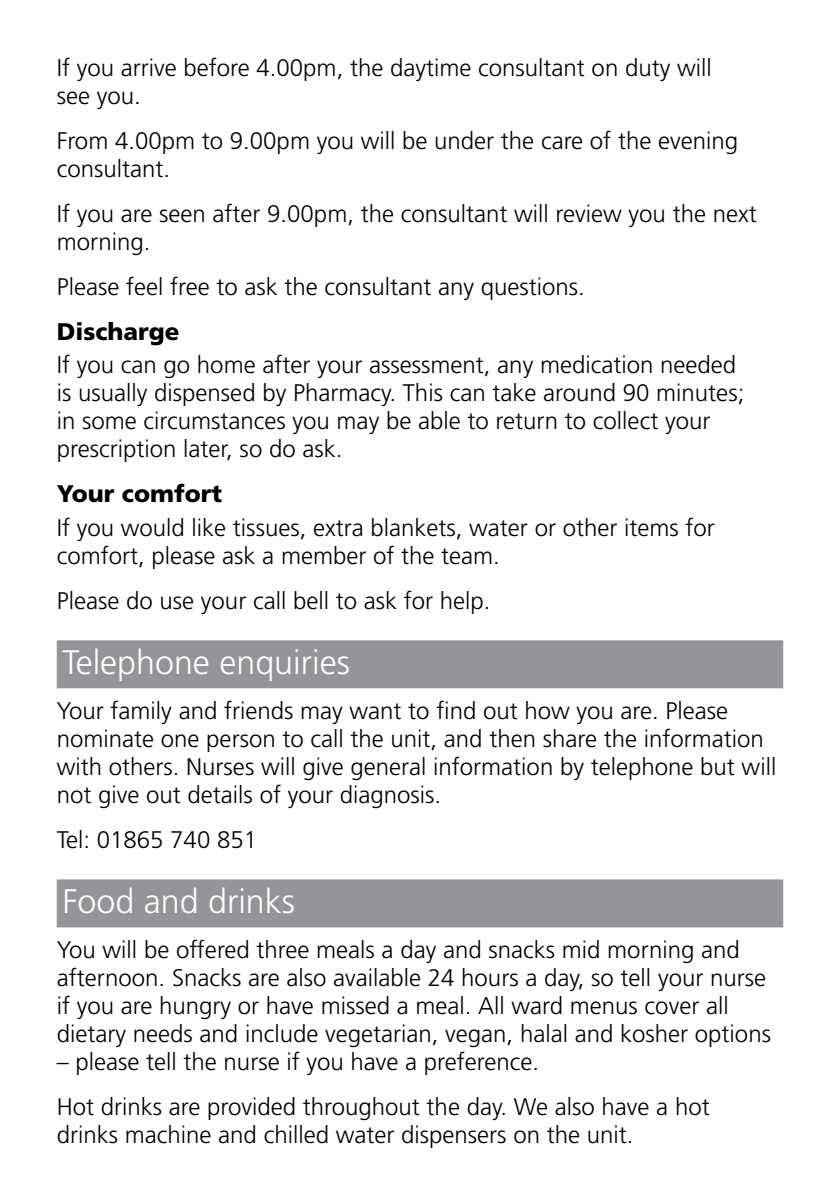
<style>
.page{position:relative;width:840px;height:1191px;background:#fff}
.page>*{position:absolute;margin:0;border:0;box-sizing:border-box;transform-origin:0 0}
.t1{font:300 34px "Frutiger";color:#fff}
.t2{font:300 24px/28px "Frutiger";color:#000}
.t3{font:900 24px "Frutiger";color:#000}
</style>
<div class="page">
<div style="left:57px;top:640px;width:725px;height:48px;background:#939598"></div>
<div style="left:57px;top:879px;width:725px;height:48px;background:#939598"></div>
<p class="t2" style="left:57px;top:53px;width:656px">If you arrive before 4.00pm, the daytime consultant on duty will see you.</p>
<p class="t2" style="left:57px;top:126px;width:682px">From 4.00pm to 9.00pm you will be under the care of the evening consultant.</p>
<p class="t2" style="left:57px;top:199px;width:701px">If you are seen after 9.00pm, the consultant will review you the next morning.</p>
<p class="t2" style="left:57px;top:272px;width:529px">Please feel free to ask the consultant any questions.</p>
<p class="t3" style="left:57px;top:317px;width:124px">Discharge</p>
<p class="t2" style="left:57px;top:351px;width:688px">If you can go home after your assessment, any medication needed is usually dispensed by Pharmacy. This can take around 90 minutes; in some circumstances you may be able to return to collect your prescription later, so do ask.</p>
<p class="t3" style="left:57px;top:479px;width:167px">Your comfort</p>
<p class="t2" style="left:57px;top:514px;width:659px">If you would like tissues, extra blankets, water or other items for comfort, please ask a member of the team.</p>
<p class="t2" style="left:57px;top:587px;width:435px">Please do use your call bell to ask for help.</p>
<h1 class="t1" style="left:62px;top:643px;width:289px">Telephone enquiries</h1>
<p class="t2" style="left:57px;top:697px;width:720px">Your family and friends may want to find out how you are. Please nominate one person to call the unit, and then share the information with others. Nurses will give general information by telephone but will not give out details of your diagnosis.</p>
<p class="t2" style="left:57px;top:826px;width:202px">Tel: 01865 740 851</p>
<h1 class="t1" style="left:62px;top:882px;width:234px">Food and drinks</h1>
<p class="t2" style="left:57px;top:936px;width:715px">You will be offered three meals a day and snacks mid morning and afternoon. Snacks are also available 24 hours a day, so tell your nurse if you are hungry or have missed a meal. All ward menus cover all dietary needs and include vegetarian, vegan, halal and kosher options</p>
<p class="t2" style="left:57px;top:1039px;width:654px;line-height:45px">– please tell the nurse if you have a preference.<br>Hot drinks are provided throughout the day. We also have a hot</p>
<p class="t2" style="left:57px;top:1121px;width:578px">drinks machine and chilled water dispensers on the unit.</p>
</div>
